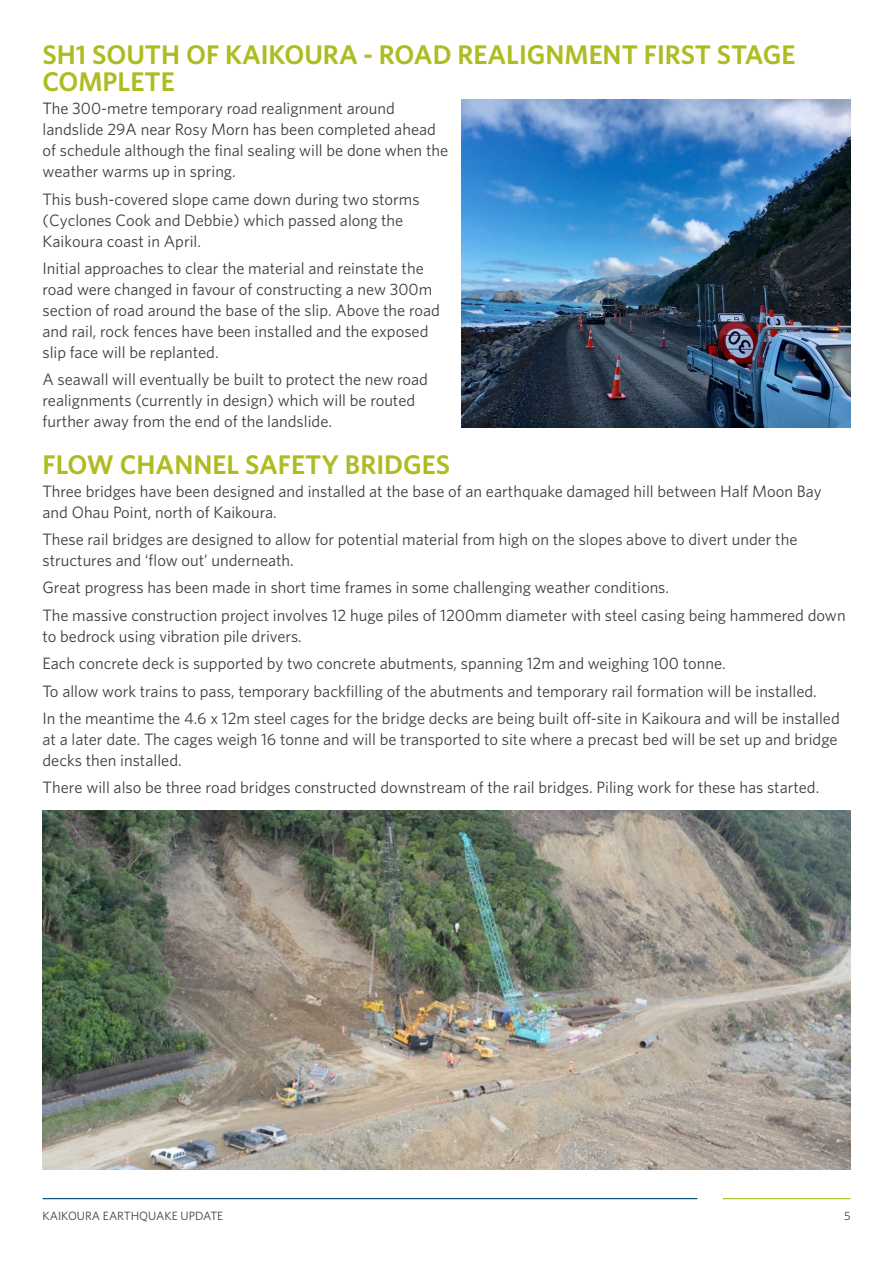
<style>
.page{position:relative;width:893px;height:1263px;background:#fff}
.page>*{position:absolute;margin:0;border:0;box-sizing:border-box;transform-origin:0 0}
.t1{font:600 27px/27px "Whitney";color:#aebc21}
.body{font:16.5px/21px "Whitney";color:#3e3e3f}
.t2{font:12px "Whitney";color:#3e3e3f}
</style>
<div class="page">
<hr style="left:43px;top:1198px;width:654px;height:1px;background:#00446a">
<hr style="left:723px;top:1198px;width:127px;height:1px;background:#aebc21">
<img style="left:461px;top:100px;width:389px;height:327px">
<img style="left:43px;top:810px;width:807px;height:359px">
<p class="t1" style="left:43px;top:41px;width:754px">SH1 SOUTH OF KAIKOURA - ROAD REALIGNMENT FIRST STAGE<br>COMPLETE</p>
<p class="body" style="left:43px;top:98px;width:407px">The 300-metre temporary road realignment around landslide 29A near Rosy Morn has been completed ahead of schedule although the final sealing will be done when the weather warms up in spring.</p>
<p class="body" style="left:43px;top:188px;width:379px">This bush-covered slope came down during two storms (Cyclones Cook and Debbie) which passed along the<br>Kaikoura coast in April.</p>
<p class="body" style="left:43px;top:257px;width:399px">Initial approaches to clear the material and reinstate the road were changed in favour of constructing a new 300m section of road around the base of the slip. Above the road and rail, rock fences have been installed and the exposed slip face will be replanted.</p>
<p class="body" style="left:43px;top:369px;width:387px">A seawall will eventually be built to protect the new road realignments (currently in design) which will be routed further away from the end of the landslide.</p>
<p class="t1" style="left:43px;top:450px;width:409px">FLOW CHANNEL SAFETY BRIDGES</p>
<p class="body" style="left:43px;top:480px;width:781px">Three bridges have been designed and installed at the base of an earthquake damaged hill between Half Moon Bay and Ohau Point, north of Kaikoura.</p>
<p class="body" style="left:43px;top:528px;width:756px">These rail bridges are designed to allow for potential material from high on the slopes above to divert under the structures and ‘flow out’ underneath.</p>
<p class="body" style="left:43px;top:574px;width:805px;line-height:27.5px">Great progress has been made in short time frames in some challenging weather conditions.<br>The massive construction project involves 12 huge piles of 1200mm diameter with steel casing being hammered down</p>
<p class="body" style="left:43px;top:622px;width:799px;line-height:27.5px">to bedrock using vibration pile drivers.<br>Each concrete deck is supported by two concrete abutments, spanning 12m and weighing 100 tonne.<br>To allow work trains to pass, temporary backfilling of the abutments and temporary rail formation will be installed.<br>In the meantime the 4.6 x 12m steel cages for the bridge decks are being built off-site in Kaikoura and will be installed</p>
<p class="body" style="left:43px;top:728px;width:796px">at a later date. The cages weigh 16 tonne and will be transported to site where a precast bed will be set up and bridge decks then installed.</p>
<p class="body" style="left:43px;top:777px;width:778px">There will also be three road bridges constructed downstream of the rail bridges. Piling work for these has started.</p>
<p class="t2" style="left:43px;top:1208px;width:182px">KAIKOURA EARTHQUAKE UPDATE</p>
<p class="t2" style="left:844px;top:1208px;width:8px">5</p>
</div>
